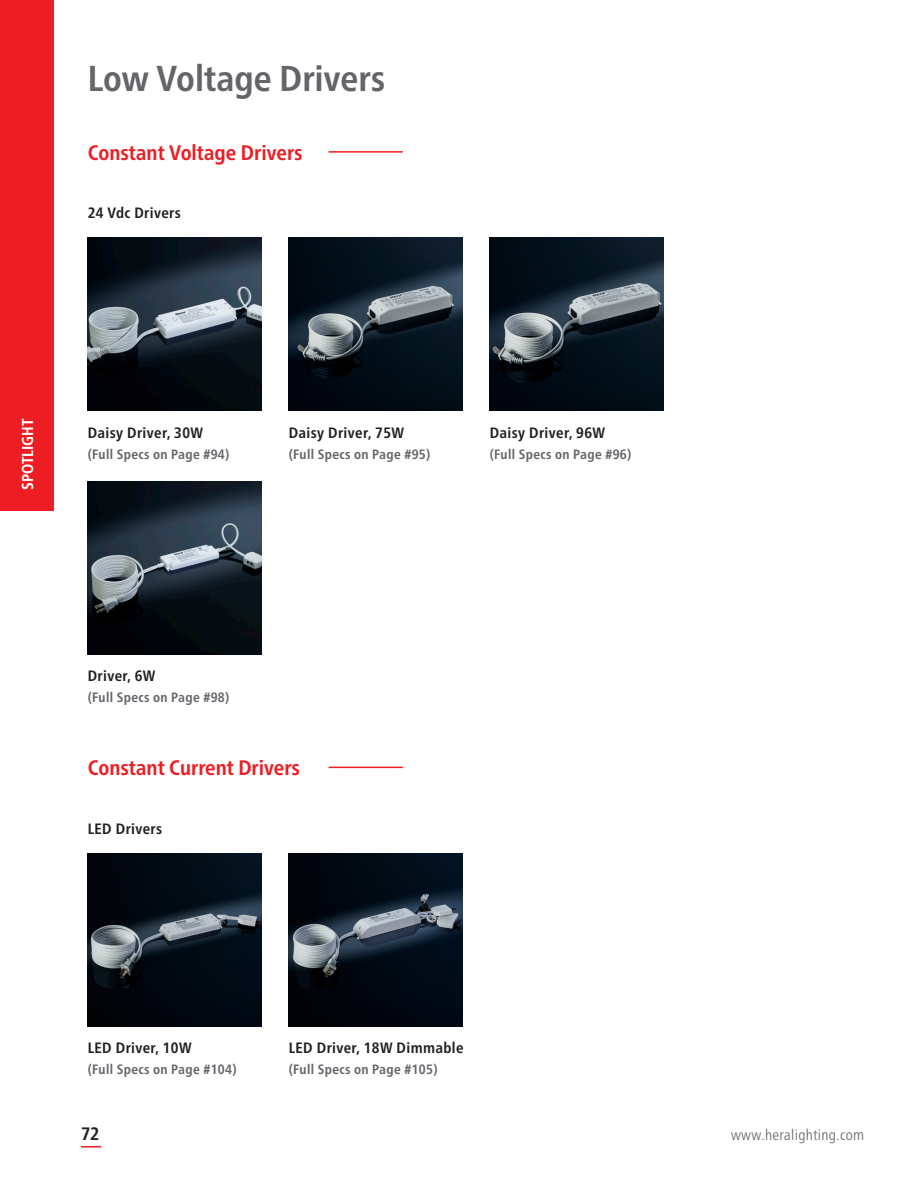
<style>
.page{position:relative;width:918px;height:1188px;background:#fff}
.page>*{position:absolute;margin:0;border:0;box-sizing:border-box;transform-origin:0 0}
.Summary_-_Title{font:700 condensed 36px "Frutiger Neue LT Pro";color:#63656a}
.Summary_-_Project_Title{font:700 condensed 21px "Frutiger Neue LT Pro";color:#ee1d23}
.t1{font:700 condensed 18px "Frutiger Neue LT Pro";color:#231f20}
.Summary_-_Project_Title-2{font:700 condensed 15.75px "Frutiger Neue LT Pro";color:#fff}
.Project_Description_-_Black__Align_to_Le{font:700 condensed 15px "Frutiger Neue LT Pro";letter-spacing:.025em;color:#231f20}
.t2{font:300 condensed 15px "Frutiger Neue LT Pro";letter-spacing:.025em;color:#63656a}
.Project_Description_-_Black__Align_to_Le-2{font:700 condensed 13.5px "Frutiger Neue LT Pro";letter-spacing:.025em;color:#63656a}
</style>
<div class="page">
<hr style="left:81px;top:1146px;width:20px;height:2px;background:#ee1d23">
<hr style="left:329px;top:767px;width:74px;height:1px;background:#ee1d23">
<img style="left:88px;top:853px;width:173px;height:173px">
<img style="left:289px;top:853px;width:173px;height:173px">
<hr style="left:329px;top:151px;width:74px;height:2px;background:#ee1d23">
<img style="left:88px;top:238px;width:173px;height:173px">
<img style="left:289px;top:238px;width:173px;height:173px">
<img style="left:490px;top:238px;width:173px;height:173px">
<img style="left:88px;top:481px;width:173px;height:173px">
<div style="left:0;top:0;width:54px;height:510px;background:#ee1d23"></div>
<p class="Summary_-_Title" style="left:88px;top:57px;width:299px">Low Voltage Drivers</p>
<p class="Summary_-_Project_Title" style="left:88px;top:140px;width:216px">Constant Voltage Drivers</p>
<p class="Project_Description_-_Black__Align_to_Le" style="left:88px;top:204px;width:95px">24 Vdc Drivers</p>
<p class="Summary_-_Project_Title-2" style="left:18px;top:490px;width:73px;rotate:-90deg">SPOTLIGHT</p>
<p class="Project_Description_-_Black__Align_to_Le" style="left:88px;top:424px;width:117px">Daisy Driver, 30W</p>
<p class="Project_Description_-_Black__Align_to_Le-2" style="left:88px;top:446px;width:143px">(Full Specs on Page #94)</p>
<p class="Project_Description_-_Black__Align_to_Le" style="left:289px;top:424px;width:117px">Daisy Driver, 75W</p>
<p class="Project_Description_-_Black__Align_to_Le-2" style="left:289px;top:446px;width:143px">(Full Specs on Page #95)</p>
<p class="Project_Description_-_Black__Align_to_Le" style="left:490px;top:424px;width:117px">Daisy Driver, 96W</p>
<p class="Project_Description_-_Black__Align_to_Le-2" style="left:490px;top:446px;width:143px">(Full Specs on Page #96)</p>
<p class="Project_Description_-_Black__Align_to_Le" style="left:88px;top:667px;width:69px">Driver, 6W</p>
<p class="Project_Description_-_Black__Align_to_Le-2" style="left:88px;top:689px;width:143px">(Full Specs on Page #98)</p>
<p class="Summary_-_Project_Title" style="left:88px;top:756px;width:214px">Constant Current Drivers</p>
<p class="Project_Description_-_Black__Align_to_Le" style="left:88px;top:820px;width:76px">LED Drivers</p>
<p class="Project_Description_-_Black__Align_to_Le" style="left:88px;top:1039px;width:105px">LED Driver, 10W</p>
<p class="Project_Description_-_Black__Align_to_Le-2" style="left:88px;top:1061px;width:150px">(Full Specs on Page #104)</p>
<p class="Project_Description_-_Black__Align_to_Le" style="left:289px;top:1039px;width:176px">LED Driver, 18W Dimmable</p>
<p class="Project_Description_-_Black__Align_to_Le-2" style="left:289px;top:1061px;width:150px">(Full Specs on Page #105)</p>
<h3 class="t1" style="left:81px;top:1123px;width:20px">72</h3>
<p class="t2" style="left:731px;top:1126px;width:134px">www.heralighting.com</p>
</div>
